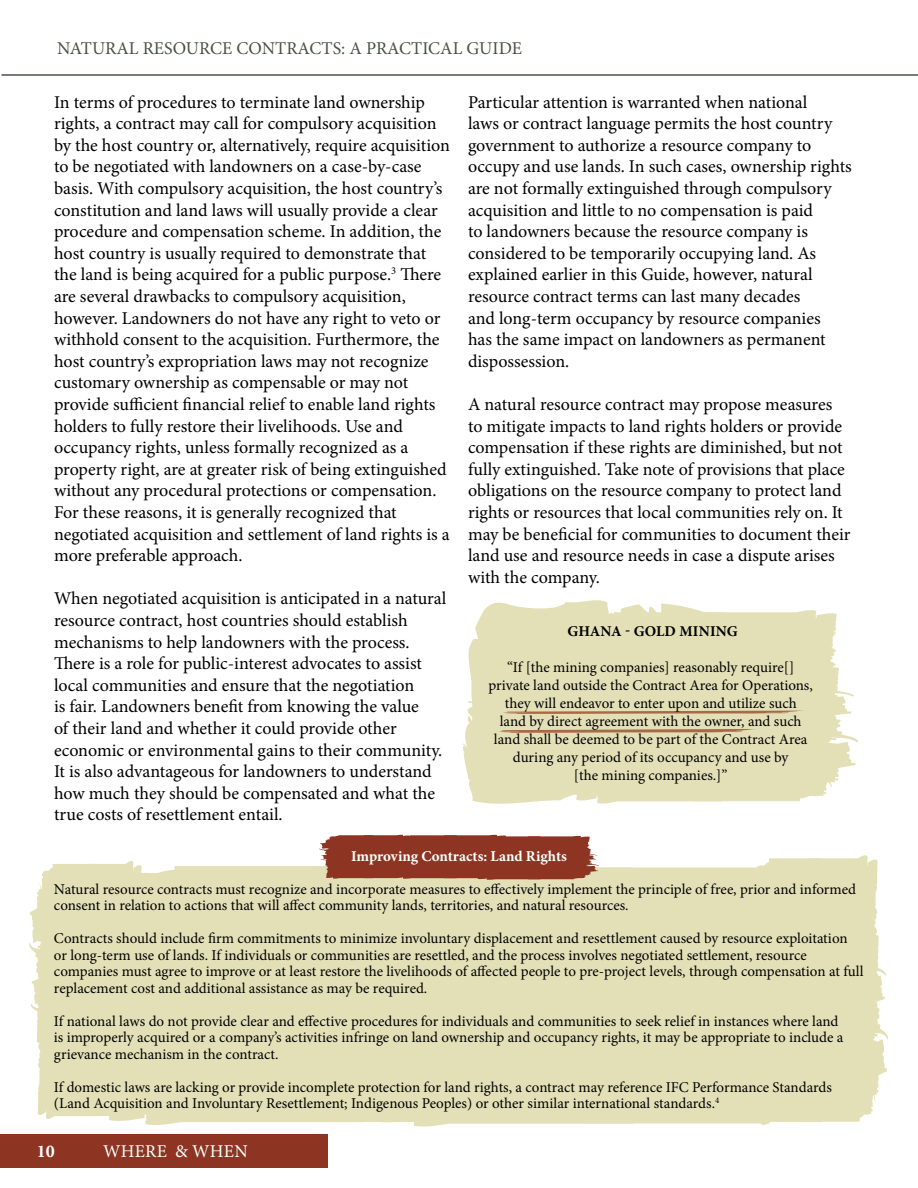
<style>
.page{position:relative;width:918px;height:1188px;background:#fff}
.page>*{position:absolute;margin:0;border:0;box-sizing:border-box;transform-origin:0 0}
.t1{font:18px/21.6px "Minion Pro";color:#000101}
.t2{font:18px "Minion Pro";color:#485246}
.t3{font:18px "Minion Pro";letter-spacing:.01em;color:#fff}
.t4{font:700 18px "Minion Pro";color:#fff}
.t5{font:15px/16.5px "Minion Pro";color:#000101}
.t6{font:15px/18px "Minion Pro";color:#000;text-align:center}
.t7{font:700 15px "Minion Pro";color:#fff}
.t8{font:700 15px "Minion Pro";letter-spacing:.01em;color:#000}
</style>
<div class="page">
<div style="left:0;top:1134px;width:328px;height:34px;background:#8d3522"></div>
<hr style="left:2px;top:74px;width:916px;height:2px;background:#485246">
<svg style="left:463px;top:600px;width:234px;height:204px;fill:#e3e0b7"></svg>
<svg style="left:499px;top:610px;width:359px;height:194px;background:#e3e0ba"></svg>
<div style="left:603px;top:867px;width:137px;height:256px;background:#e3e0b7"></div>
<svg style="left:382px;top:868px;width:251px;height:259px;background:#e5e2bd"></svg>
<svg style="left:740px;top:855px;width:148px;height:270px;background:#e5e2bd"></svg>
<div style="left:365px;top:867px;width:238px;height:255px;background:#e3e0b7"></div>
<svg style="left:29px;top:861px;width:112px;height:258px"></svg>
<div style="left:71px;top:866px;width:294px;height:259px;background:#e3e0b7"></div>
<svg style="left:319px;top:835px;width:280px;height:45px;background:#964734"></svg>
<p class="t2" style="left:57px;top:36px;width:466px">NATURAL RESOURCE CONTRACTS: A PRACTICAL GUIDE</p>
<p class="t1" style="left:54px;top:91px;width:398px">In terms of procedures to terminate land ownership rights, a contract may call for compulsory acquisition by the host country or, alternatively, require acquisition to be negotiated with landowners on a case-by-case basis. With compulsory acquisition, the host country’s constitution and land laws will usually provide a clear procedure and compensation scheme. In addition, the host country is usually required to demonstrate that the land is being acquired for a public purpose.<sup>3</sup> There are several drawbacks to compulsory acquisition, however. Landowners do not have any right to veto or withhold consent to the acquisition. Furthermore, the host country’s expropriation laws may not recognize customary ownership as compensable or may not provide sufficient financial relief to enable land rights holders to fully restore their livelihoods. Use and occupancy rights, unless formally recognized as a property right, are at greater risk of being extinguished without any procedural protections or compensation.<br>For these reasons, it is generally recognized that negotiated acquisition and settlement of land rights is a more preferable approach.</p>
<p class="t1" style="left:54px;top:588px;width:394px">When negotiated acquisition is anticipated in a natural resource contract, host countries should establish mechanisms to help landowners with the process.<br>There is a role for public-interest advocates to assist local communities and ensure that the negotiation<br>is fair. Landowners benefit from knowing the value<br>of their land and whether it could provide other economic or environmental gains to their community.<br>It is also advantageous for landowners to understand how much they should be compensated and what the true costs of resettlement entail.</p>
<p class="t1" style="left:468px;top:91px;width:385px">Particular attention is warranted when national<br>laws or contract language permits the host country government to authorize a resource company to occupy and use lands. In such cases, ownership rights are not formally extinguished through compulsory acquisition and little to no compensation is paid<br>to landowners because the resource company is considered to be temporarily occupying land. As explained earlier in this Guide, however, natural resource contract terms can last many decades<br>and long-term occupancy by resource companies<br>has the same impact on landowners as permanent dispossession.</p>
<p class="t1" style="left:468px;top:394px;width:384px">A natural resource contract may propose measures to mitigate impacts to land rights holders or provide compensation if these rights are diminished, but not fully extinguished. Take note of provisions that place obligations on the resource company to protect land rights or resources that local communities rely on. It may be beneficial for communities to document their land use and resource needs in case a dispute arises with the company.</p>
<p class="t8" style="left:568px;top:621px;width:172px">GHANA - GOLD MINING</p>
<p class="t6" style="left:489px;top:659px;width:326px">“If [the mining companies] reasonably require[] private land outside the Contract Area for Operations, they will endeavor to enter upon and utilize such<br>land by direct agreement with the owner, and such land shall be deemed to be part of the Contract Area during any period of its occupancy and use by<br>[the mining companies.]”</p>
<p class="t7" style="left:351px;top:845px;width:217px">Improving Contracts: Land Rights</p>
<p class="t5" style="left:54px;top:881px;width:804px">Natural resource contracts must recognize and incorporate measures to effectively implement the principle of free, prior and informed consent in relation to actions that will affect community lands, territories, and natural resources.</p>
<p class="t5" style="left:54px;top:930px;width:811px">Contracts should include firm commitments to minimize involuntary displacement and resettlement caused by resource exploitation or long-term use of lands. If individuals or communities are resettled, and the process involves negotiated settlement, resource companies must agree to improve or at least restore the livelihoods of affected people to pre-project levels, through compensation at full replacement cost and additional assistance as may be required.</p>
<p class="t5" style="left:54px;top:1013px;width:791px">If national laws do not provide clear and effective procedures for individuals and communities to seek relief in instances where land is improperly acquired or a company’s activities infringe on land ownership and occupancy rights, it may be appropriate to include a grievance mechanism in the contract.</p>
<p class="t5" style="left:54px;top:1079px;width:779px">If domestic laws are lacking or provide incomplete protection for land rights, a contract may reference IFC Performance Standards (Land Acquisition and Involuntary Resettlement; Indigenous Peoples) or other similar international standards.<sup>4</sup></p>
<p class="t4" style="left:37px;top:1138px;width:19px">10</p>
<p class="t3" style="left:103px;top:1139px;width:146px">WHERE &amp; WHEN</p>
</div>
